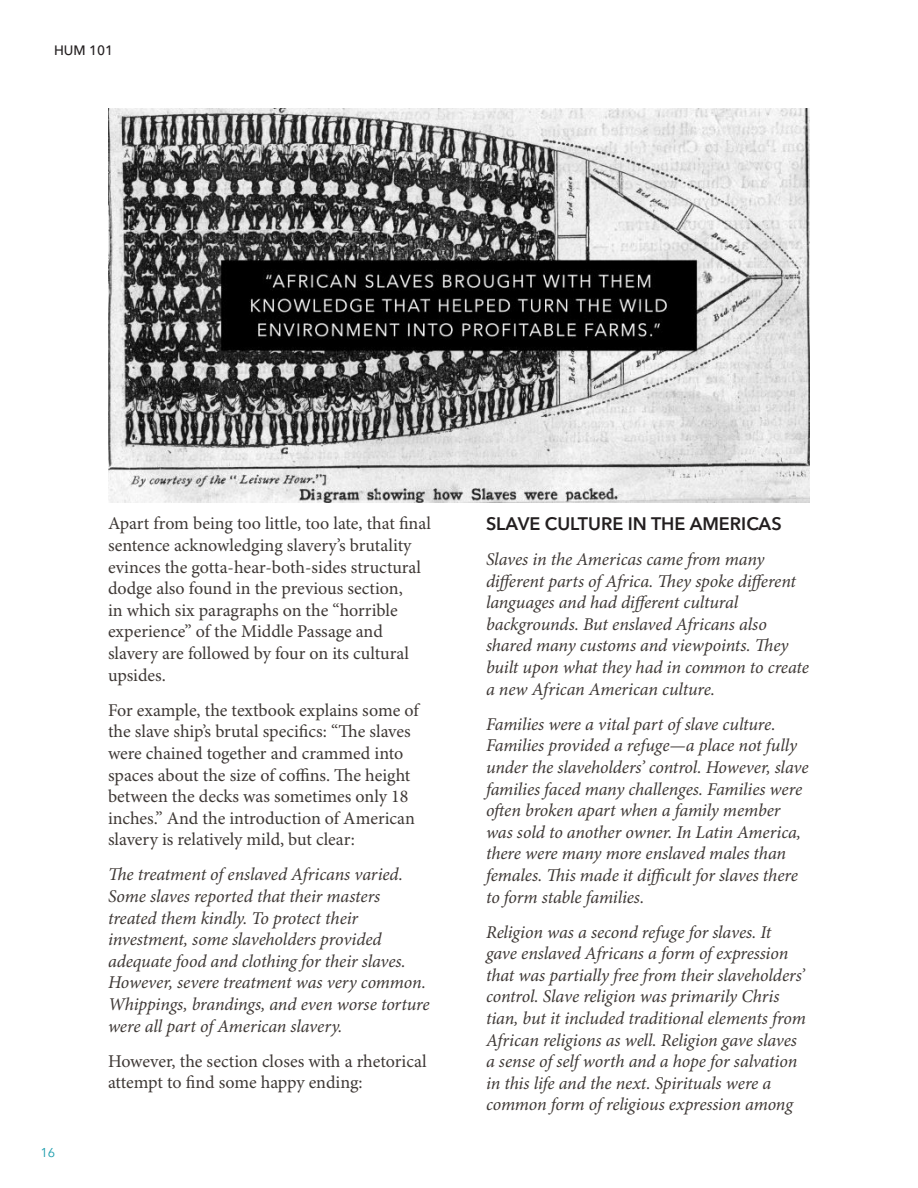
<style>
.page{position:relative;width:918px;height:1188px;background:#fff}
.page>*{position:absolute;margin:0;border:0;box-sizing:border-box;transform-origin:0 0}
.t1{font:italic 18px/21.6px "Minion Pro";letter-spacing:-.01em;color:#3e3835}
.t2{font:18px/21.6px "Minion Pro";color:#3e3835}
.t3{font:600 18px "Avenir Next LT Pro";color:#231f20}
.t4{font:500 13.5px "Avenir Next LT Pro";color:#231f20}
.t5{font:12.75px "Avenir Next LT Pro";color:#1a9cac}
</style>
<div class="page">
<img style="left:108px;top:108px;width:702px;height:395px">
<p class="t4" style="left:54px;top:42px;width:61px">HUM 101</p>
<p class="t5" style="left:40px;top:1145px;width:16px">16</p>
<p class="t2" style="left:108px;top:514px;width:324px">Apart from being too little, too late, that fnal sentence acknowledging slavery’s brutality evinces the gotta-hear-both-sides structural dodge also found in the previous section,<br>in which six paragraphs on the “horrible experience” of the Middle Passage and slavery are followed by four on its cultural upsides.</p>
<p class="t2" style="left:108px;top:700px;width:314px">For example, the textbook explains some of the slave ship’s brutal specifcs: “Te slaves were chained together and crammed into spaces about the size of cofns. Te height between the decks was sometimes only 18 inches.” And the introduction of American slavery is relatively mild, but clear:</p>
<p class="t1" style="left:108px;top:865px;width:323px">Te treatment ofenslaved Africans varied.<br>Some slaves reported that their masters treated them kindly. To protect their investment, some slaveholders provided adequate food and clothing for their slaves.<br>However, severe treatment was very common.<br>Whippings, brandings, and even worse torture were all part ofAmerican slavery.</p>
<p class="t2" style="left:108px;top:1051px;width:320px">However, the section closes with a rhetorical attempt to fnd some happy ending:</p>
<h4 class="t3" style="left:486px;top:513px;width:297px">SLAVE CULTURE IN THE AMERICAS</h4>
<p class="t1" style="left:486px;top:549px;width:325px">Slaves in the Americas came from many diferent parts ofAfrica. Tey spoke diferent languages and had diferent cultural backgrounds. But enslaved Africans also shared many customs and viewpoints. Tey built upon what they had in common to create a new African American culture.</p>
<p class="t1" style="left:486px;top:714px;width:324px">Families were a vital part ofslave culture.<br>Families provided a refuge—a place not fully under the slaveholders’ control. However, slave families faced many challenges. Families were ofen broken apart when a family member was sold to another owner. In Latin America, there were many more enslaved males than females. Tis made it dif cult for slaves there to form stable families.</p>
<p class="t1" style="left:486px;top:922px;width:321px">Religion was a second refuge for slaves. It gave enslaved Africans a form ofexpression that was partially free from their slaveholders’ control. Slave religion was primarily Chris tian, but it included traditional elements from African religions as well. Religion gave slaves a sense ofselfworth and a hope for salvation in this life and the next. Spirituals were a common form ofreligious expression among</p>
</div>
